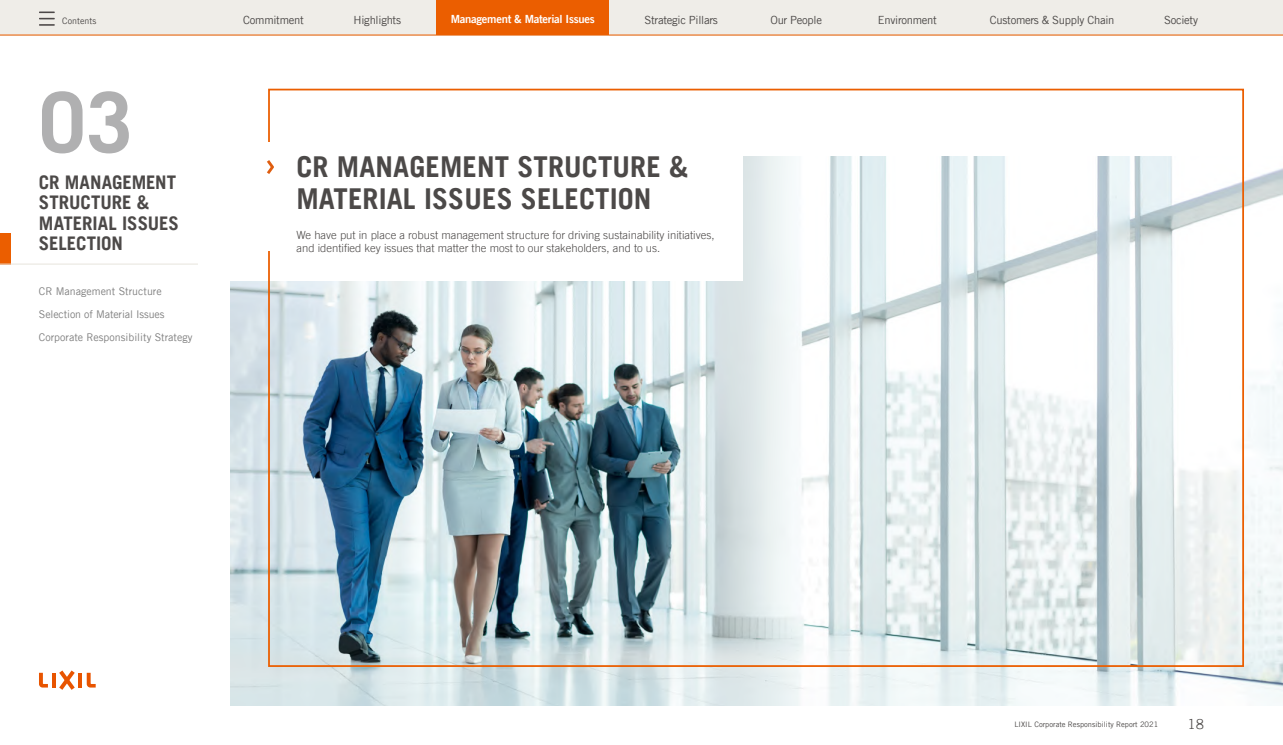
<style>
.page{position:relative;width:1283px;height:745px;background:#fff}
.page>*{position:absolute;margin:0;border:0;box-sizing:border-box;transform-origin:0 0}
.t1{font:700 83.75px "Trade Gothic LT";color:#b0b0b1}
.t2{font:700 28.75px/31.2px "Trade Gothic LT";letter-spacing:.005em;color:#4c4948}
.t3{font:700 18.75px/20.4px "Trade Gothic LT";color:#4c4948}
.t4{font:300 13.75px "Trade Gothic LT";color:#4c4948}
.t5{font:300 11.25px/13.8px "Trade Gothic LT";color:#4c4948}
.t6{font:11.25px "Trade Gothic LT";letter-spacing:-.025em;color:#4c4948}
.t7{font:11.25px "Trade Gothic LT Bold Two";letter-spacing:-.025em;color:#fff}
.t8{font:10.62px/22.5px "Trade Gothic LT";color:#808080}
.t9{font:8.88px "Trade Gothic LT";letter-spacing:.005em;color:#4c4948}
.t10{font:7.5px "Trade Gothic LT";color:#4c4948}
</style>
<div class="page">
<div style="left:0;top:0;width:1283px;height:35px;background:#efede8"></div>
<hr style="left:0;top:35px;width:1283px;height:1px;background:#eb5e00">
<div style="left:0;top:232px;width:11px;height:32px;background:#eb5e00"></div>
<hr style="left:0;top:263px;width:198px;height:1px;background:#efede8">
<img style="left:230px;top:156px;width:1053px;height:549px">
<svg style="left:39px;top:12px;width:16px;height:14px"></svg>
<div style="left:225px;top:62px;width:518px;height:218px;background:#fff"></div>
<svg style="left:39px;top:672px;width:9px;height:15px"></svg>
<svg style="left:87px;top:672px;width:9px;height:15px"></svg>
<hr style="left:52px;top:672px;width:4px;height:15px;background:#e85400">
<hr style="left:78px;top:672px;width:4px;height:15px;background:#e85400">
<svg style="left:59px;top:670px;width:16px;height:19px"></svg>
<div style="left:437px;top:0;width:172px;height:35px;background:#eb5e00"></div>
<svg style="left:267px;top:160px;width:7px;height:14px"></svg>
<p class="t9" style="left:62px;top:16px;width:36px">Contents</p>
<h1 class="t1" style="left:39px;top:71px;width:95px">03</h1>
<h3 class="t3" style="left:39px;top:171px;width:141px">CR MANAGEMENT<br>STRUCTURE &amp;<br>MATERIAL ISSUES<br>SELECTION</h3>
<p class="t8" style="left:39px;top:280px;width:155px">CR Management Structure<br>Selection of Material Issues<br>Corporate Responsibility Strategy</p>
<p class="t6" style="left:243px;top:13px;width:62px">Commitment</p>
<p class="t6" style="left:354px;top:13px;width:49px">Highlights</p>
<p class="t7" style="left:451px;top:12px;width:145px">Management &amp; Material Issues</p>
<p class="t6" style="left:644px;top:13px;width:75px">Strategic Pillars</p>
<h2 class="t2" style="left:296px;top:151px;width:393px">CR MANAGEMENT STRUCTURE &amp;<br>MATERIAL ISSUES SELECTION</h2>
<p class="t5" style="left:296px;top:227px;width:419px">We have put in place a robust management structure for driving sustainability initiatives, and identified key issues that matter the most to our stakeholders, and to us.</p>
<p class="t6" style="left:770px;top:13px;width:53px">Our People</p>
<p class="t6" style="left:878px;top:13px;width:61px">Environment</p>
<p class="t6" style="left:990px;top:13px;width:126px">Customers &amp; Supply Chain</p>
<p class="t6" style="left:1164px;top:13px;width:35px">Society</p>
<p class="t10" style="left:1014px;top:719px;width:145px">LIXIL Corporate Responsibility Report 2021</p>
<p class="t4" style="left:1187px;top:715px;width:18px">18</p>
</div>
